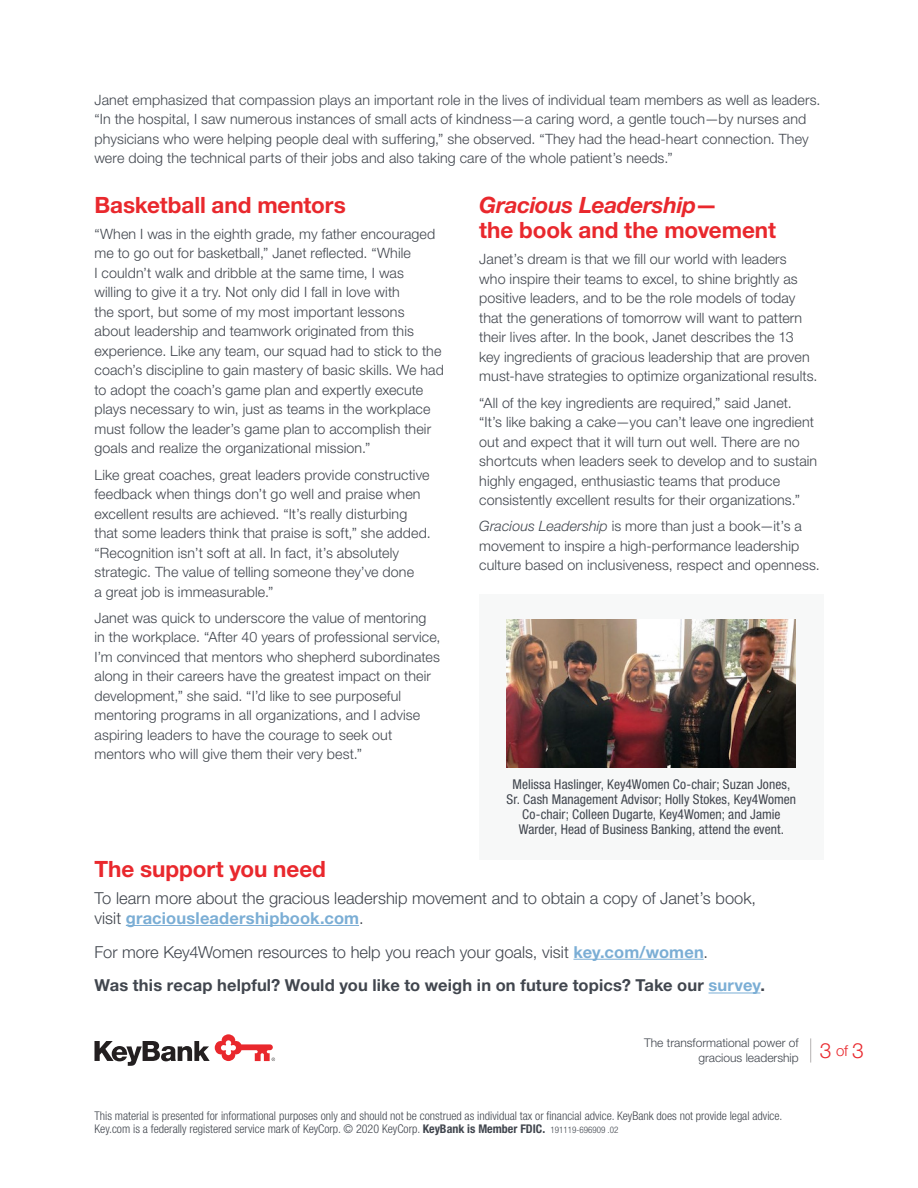
<style>
.page{position:relative;width:918px;height:1188px;background:#fff}
.page>*{position:absolute;margin:0;border:0;box-sizing:border-box;transform-origin:0 0}
.body{font:700 22.5px/25.5px "Helvetica Neue LT Std";letter-spacing:-.005em;color:#e9282d}
.t1{font:300 21px "Helvetica Neue LT Std";color:#e9282d}
.t2{font:300 16.5px/20.2px "Helvetica Neue LT Std";color:#41464e}
.t3{font:700 16.5px "Helvetica Neue LT Std";letter-spacing:.01em;color:#41464e}
.body-2{font:300 14.25px/19.5px "Helvetica Neue LT Std";letter-spacing:.01em;color:#41464e}
.body-3{font:condensed 13.5px/15px "Helvetica Neue LT Std";letter-spacing:.005em;color:#41464e;text-align:center}
.t4{font:300 condensed 12px/13.5px "Helvetica Neue LT Std";color:#41464e}
.t5{font:300 12px/15px "Helvetica Neue LT Std";color:#41464e;text-align:right}
.s1{font-style:italic}
.s2{font-weight:700;color:#7baed5}
.s3{color:#7baed5}
.s4{font-weight:700}
.s5{font-size:9px}
.s6{font-size:15px}
</style>
<div class="page">
<hr style="left:126px;top:925px;width:233px;height:1px;background:#7baed5">
<hr style="left:573px;top:959px;width:131px;height:1px;background:#7baed5">
<hr style="left:709px;top:993px;width:51px;height:1px;background:#7baed5">
<svg style="left:810px;top:1038px;width:1px;height:25px"></svg>
<svg style="left:94px;top:1034px;width:181px;height:32px"></svg>
<div style="left:479px;top:594px;width:345px;height:266px;background:#f5f6f6"></div>
<img style="left:506px;top:619px;width:290px;height:148px">
<p class="body-2" style="left:94px;top:90px;width:728px">Janet emphasized that compassion plays an important role in the lives of individual team members as well as leaders. “In the hospital, I saw numerous instances of small acts of kindness—a caring word, a gentle touch—by nurses and physicians who were helping people deal with suffering,” she observed. “They had the head-heart connection. They were doing the technical parts of their jobs and also taking care of the whole patient’s needs.”</p>
<p class="body" style="left:94px;top:191px;width:253px">Basketball and mentors</p>
<p class="body-2" style="left:94px;top:224px;width:351px">“When I was in the eighth grade, my father encouraged me to go out for basketball,” Janet reflected. “While<br>I couldn’t walk and dribble at the same time, I was willing to give it a try. Not only did I fall in love with<br>the sport, but some of my most important lessons about leadership and teamwork originated from this experience. Like any team, our squad had to stick to the coach’s discipline to gain mastery of basic skills. We had to adopt the coach’s game plan and expertly execute plays necessary to win, just as teams in the workplace must follow the leader’s game plan to accomplish their goals and realize the organizational mission.”</p>
<p class="body-2" style="left:94px;top:465px;width:338px">Like great coaches, great leaders provide constructive feedback when things don’t go well and praise when excellent results are achieved. “It’s really disturbing that some leaders think that praise is soft,” she added. “Recognition isn’t soft at all. In fact, it’s absolutely strategic. The value of telling someone they’ve done<br>a great job is immeasurable.”</p>
<p class="body-2" style="left:94px;top:608px;width:348px">Janet was quick to underscore the value of mentoring<br>in the workplace. “After 40 years of professional service, I’m convinced that mentors who shepherd subordinates along in their careers have the greatest impact on their development,” she said. “I’d like to see purposeful mentoring programs in all organizations, and I advise aspiring leaders to have the courage to seek out mentors who will give them their very best.”</p>
<p class="body" style="left:479px;top:191px;width:298px"><span class="s1">Gracious Leadership</span>—<br>the book and the movement</p>
<p class="body-2" style="left:479px;top:249px;width:340px">Janet’s dream is that we fill our world with leaders<br>who inspire their teams to excel, to shine brightly as positive leaders, and to be the role models of today that the generations of tomorrow will want to pattern their lives after. In the book, Janet describes the 13 key ingredients of gracious leadership that are proven must-have strategies to optimize organizational results.</p>
<p class="body-2" style="left:479px;top:393px;width:340px">“All of the key ingredients are required,” said Janet. “It’s like baking a cake—you can’t leave one ingredient out and expect that it will turn out well. There are no shortcuts when leaders seek to develop and to sustain highly engaged, enthusiastic teams that produce consistently excellent results for their organizations.”</p>
<p class="body-2" style="left:479px;top:516px;width:342px"><span class="s1">Gracious Leadership</span> is more than just a book—it’s a movement to inspire a high-performance leadership culture based on inclusiveness, respect and openness.</p>
<p class="body-3" style="left:507px;top:777px;width:291px">Melissa Haslinger, Key4Women Co-chair; Suzan Jones, Sr. Cash Management Advisor; Holly Stokes, Key4Women Co-chair; Colleen Dugarte, Key4Women; and Jamie Warder, Head of Business Banking, attend the event.</p>
<p class="body" style="left:94px;top:855px;width:233px">The support you need</p>
<p class="t2" style="left:94px;top:887px;width:663px">To learn more about the gracious leadership movement and to obtain a copy of Janet’s book, visit <span class="s2">graciousleadershipbook.com</span>.</p>
<p class="t2" style="left:94px;top:941px;width:615px">For more Key4Women resources to help you reach your goals, visit <span class="s2">key.com/women</span>.</p>
<p class="t3" style="left:94px;top:975px;width:672px">Was this recap helpful? Would you like to weigh in on future topics? Take our <span class="s3">survey</span>.</p>
<p class="t5" style="left:644px;top:1035px;width:156px">The transformational power of gracious leadership</p>
<p class="t4" style="left:95px;top:1109px;width:689px">This material is presented for informational purposes only and should not be construed as individual tax or financial advice. KeyBank does not provide legal advice.<br>Key.com is a federally registered service mark of KeyCorp. © 2020 KeyCorp. <span class="s4">KeyBank is Member FDIC.</span> <span class="s5">191119-696909 .02</span></p>
<p class="t1" style="left:820px;top:1038px;width:46px">3 <span class="s6">of</span> 3</p>
</div>
